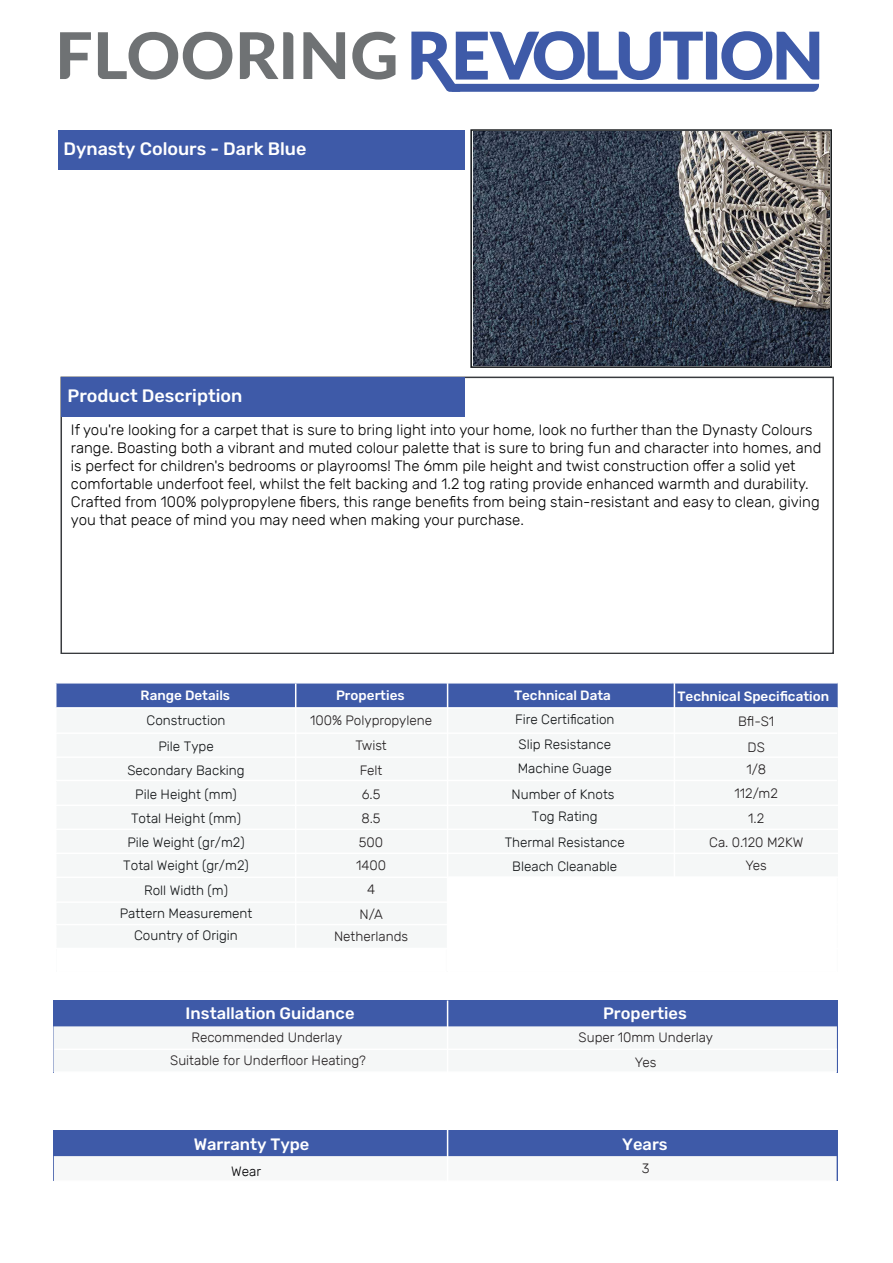
<style>
.page{position:relative;width:893px;height:1263px;background:#fff}
.page>*{position:absolute;margin:0;border:0;box-sizing:border-box;transform-origin:0 0}
.t1{font:500 18px "Rubik";color:#fff}
.t2{font:500 16.5px "Rubik";color:#fff}
.t3{font:300 15px/18px "Rubik";color:#000001}
.t4{font:300 13.5px/24.3px "Rubik";color:#111416;text-align:center}
.t5{font:300 13.5px/24.3px "Rubik";color:#231f20;text-align:center}
.t6{font:500 13.5px "Rubik";color:#fff}
.t7{font:300 13.5px "Rubik";color:#000002}
</style>
<div class="page">
<div style="left:53px;top:1130px;width:784px;height:51px;background:#3e5aa8"></div>
<div style="left:54px;top:1156px;width:783px;height:25px;background:#f7f8f8"></div>
<hr style="left:444px;top:1180px;width:392px;height:2px;background:#fff">
<hr style="left:54px;top:1180px;width:390px;height:2px;background:#fff">
<div style="left:53px;top:1000px;width:785px;height:73px;background:#3e5aa8"></div>
<div style="left:53px;top:1026px;width:784px;height:46px;background:#f5f7f7"></div>
<hr style="left:54px;top:1048px;width:783px;height:2px;background:#fff">
<hr style="left:54px;top:1071px;width:783px;height:2px;background:#fff">
<div style="left:55px;top:683px;width:783px;height:25px;background:#3e5aa8"></div>
<hr style="left:295px;top:683px;width:1px;height:288px;background:#fff">
<hr style="left:296px;top:707px;width:542px;height:2px;background:#fff">
<hr style="left:447px;top:683px;width:1px;height:288px;background:#fff">
<hr style="left:447px;top:1000px;width:1px;height:120px;background:#fff">
<hr style="left:674px;top:683px;width:1px;height:287px;background:#fff">
<hr style="left:447px;top:1129px;width:1px;height:78px;background:#fff">
<svg style="left:470px;top:129px;width:362px;height:239px;background:#535659"></svg>
<div style="left:58px;top:130px;width:407px;height:40px;background:#3e5aa8"></div>
<div style="left:61px;top:377px;width:773px;height:277px;border:2px solid #393b3e"></div>
<div style="left:61px;top:377px;width:404px;height:40px;background:#3e5aa8"></div>
<svg style="left:60px;top:32px;width:31px;height:47px"></svg>
<svg style="left:98px;top:31px;width:134px;height:49px"></svg>
<svg style="left:240px;top:32px;width:53px;height:47px"></svg>
<svg style="left:303px;top:32px;width:42px;height:47px"></svg>
<svg style="left:352px;top:32px;width:44px;height:48px"></svg>
<svg style="left:411px;top:31px;width:408px;height:61px"></svg>
<img style="left:473px;top:131px;width:356px;height:234px">
<p class="t1" style="left:63px;top:138px;width:244px">Dynasty Colours - Dark Blue</p>
<p class="t1" style="left:67px;top:385px;width:176px">Product Description</p>
<p class="t3" style="left:71px;top:422px;width:752px">If you're looking for a carpet that is sure to bring light into your home, look no further than the Dynasty Colours range. Boasting both a vibrant and muted colour palette that is sure to bring fun and character into homes, and is perfect for children's bedrooms or playrooms! The 6mm pile height and twist construction offer a solid yet comfortable underfoot feel, whilst the felt backing and 1.2 tog rating provide enhanced warmth and durability.<br>Crafted from 100% polypropylene fibers, this range benefits from being stain-resistant and easy to clean, giving you that peace of mind you may need when making your purchase.</p>
<p class="t6" style="left:141px;top:687px;width:91px">Range Details</p>
<p class="t6" style="left:336px;top:687px;width:70px">Properties</p>
<p class="t4" style="left:127px;top:709px;width:119px">Construction<br>Pile Type<br>Secondary Backing<br>Pile Height (mm)<br>Total Height (mm)</p>
<p class="t5" style="left:310px;top:708px;width:124px">100% Polypropylene</p>
<p class="t5" style="left:355px;top:734px;width:33px">Twist<br>Felt<br>6.5<br>8.5</p>
<p class="t4" style="left:123px;top:831px;width:127px;line-height:23.1px">Pile Weight (gr/m2)<br>Total Weight (gr/m2)</p>
<p class="t5" style="left:359px;top:830px;width:26px">500</p>
<p class="t5" style="left:356px;top:854px;width:32px">1400</p>
<p class="t4" style="left:144px;top:878px;width:85px">Roll Width (m)</p>
<p class="t5" style="left:367px;top:878px;width:10px">4</p>
<p class="t4" style="left:120px;top:901px;width:134px">Pattern Measurement</p>
<p class="t4" style="left:134px;top:924px;width:105px">Country of Origin</p>
<p class="t5" style="left:334px;top:903px;width:76px;line-height:22.8px">N/A<br>Netherlands</p>
<p class="t6" style="left:514px;top:688px;width:98px">Technical Data</p>
<p class="t4" style="left:518px;top:733px;width:94px">Slip Resistance</p>
<p class="t4" style="left:515px;top:707px;width:101px">Fire Certification</p>
<p class="t6" style="left:677px;top:688px;width:153px">Technical Specification</p>
<p class="t5" style="left:738px;top:710px;width:38px">Bfl-S1</p>
<p class="t5" style="left:748px;top:735px;width:19px">DS</p>
<p class="t4" style="left:512px;top:756px;width:104px;line-height:25.2px">Machine Guage<br>Number of Knots</p>
<p class="t5" style="left:734px;top:757px;width:45px">1/8<br>112/m2</p>
<p class="t4" style="left:505px;top:804px;width:122px;line-height:25.5px">Tog Rating<br>Thermal Resistance</p>
<p class="t4" style="left:512px;top:854px;width:107px">Bleach Cleanable</p>
<p class="t5" style="left:709px;top:807px;width:96px;line-height:23.5px">1.2<br>Ca. 0.120 M2KW<br>Yes</p>
<p class="t2" style="left:186px;top:1004px;width:170px">Installation Guidance</p>
<p class="t2" style="left:603px;top:1004px;width:85px">Properties</p>
<p class="t5" style="left:170px;top:1026px;width:197px;line-height:23px">Recommended Underlay<br>Suitable for Underfloor Heating?</p>
<p class="t5" style="left:579px;top:1025px;width:136px">Super 10mm Underlay<br>Yes</p>
<p class="t2" style="left:194px;top:1135px;width:117px">Warranty Type</p>
<p class="t2" style="left:622px;top:1135px;width:47px">Years</p>
<p class="t7" style="left:231px;top:1163px;width:31px">Wear</p>
<p class="t5" style="left:642px;top:1157px;width:9px">3</p>
</div>
